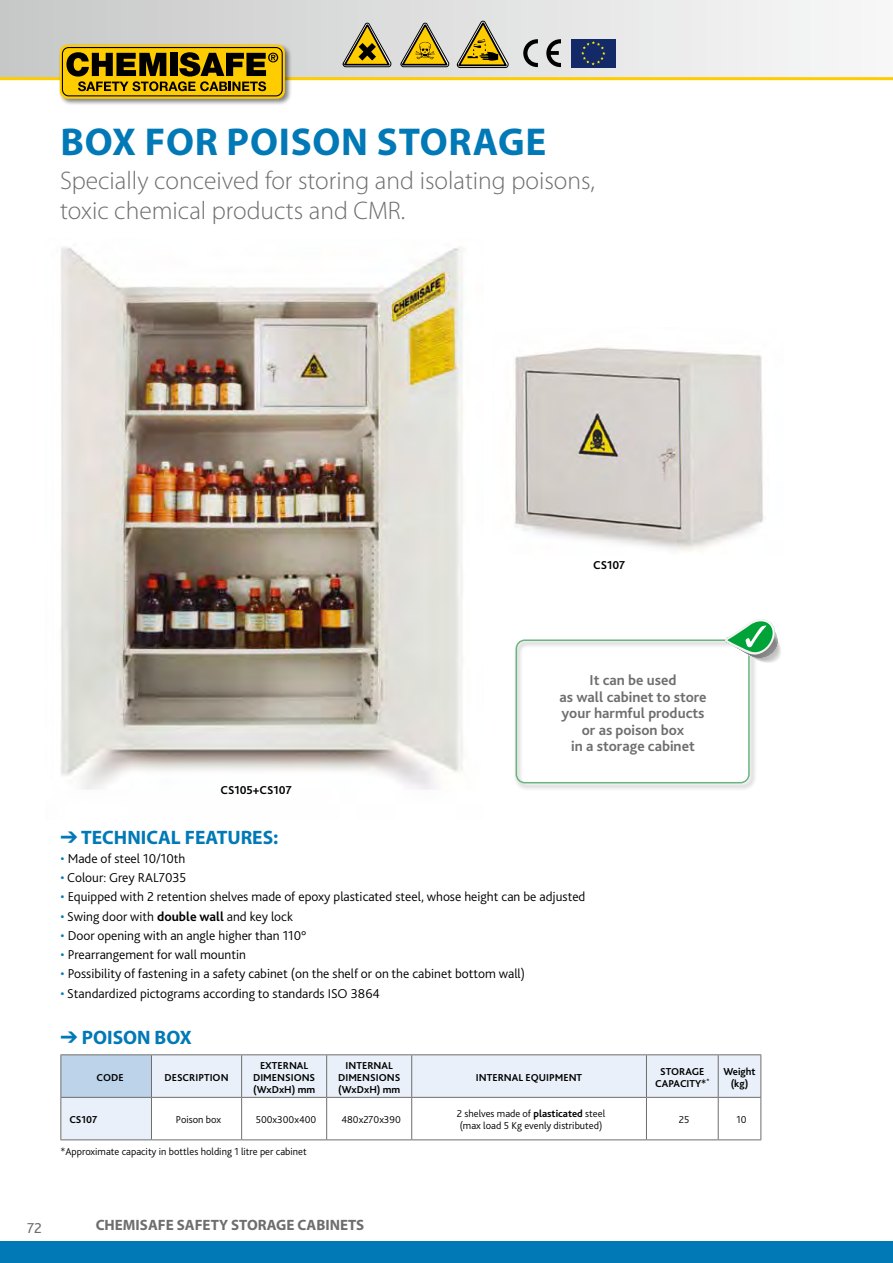
<style>
.page{position:relative;width:893px;height:1263px;background:#fff}
.page>*{position:absolute;margin:0;border:0;box-sizing:border-box;transform-origin:0 0}
.t1{font:700 39px "Myriad Pro";letter-spacing:.02em;color:#0079b6}
.t2{font:300 25.5px/30px "Myriad Pro";color:#6e6e6e}
.t3{font:700 19.5px "Myriad Pro";color:#0079b6}
.t4{font:700 15px/16.5px "Bliss 2";color:#6e6e6e;text-align:center}
.t5{font:700 15px "Myriad Pro";color:#6e6e6e}
.t6{font:15px "Bliss 2";color:#6e6e6e}
.t7{font:300 13.5px "Bliss 2";color:#000}
.t8{font:700 12px "Bliss 2";color:#000}
.t9{font:300 10.5px/12px "Bliss 2";color:#000}
.t10{font:700 10.5px/12px "Bliss 2";color:#000;text-align:center}
.s1{color:#0079b6}
.s2{font-weight:700}
</style>
<div class="page">
<div style="left:0;top:1242px;width:893px;height:21px;background:#0079b6"></div>
<svg style="left:0;top:0;width:893px;height:81px"></svg>
<div style="left:58px;top:43px;width:234px;height:63px;background:#000;opacity:.5"></div>
<div style="left:60px;top:45px;width:225px;height:54px;background:#fc0;border-radius:8px"></div>
<svg style="left:66px;top:52px;width:212px;height:39px"></svg>
<div style="left:62px;top:47px;width:221px;height:49px;border:1px solid #000;border-radius:6px"></div>
<svg style="left:400px;top:23px;width:50px;height:44px"></svg>
<svg style="left:342px;top:23px;width:50px;height:44px"></svg>
<svg style="left:457px;top:21px;width:51px;height:47px"></svg>
<svg style="left:523px;top:39px;width:15px;height:28px"></svg>
<svg style="left:546px;top:39px;width:15px;height:28px"></svg>
<div style="left:571px;top:39px;width:45px;height:28px;background:#142968"></div>
<svg style="left:581px;top:41px;width:24px;height:24px"></svg>
<img style="left:60px;top:247px;width:403px;height:543px">
<svg style="left:61px;top:1055px;width:699px;height:84px;fill:#e9f0f9"></svg>
<hr style="left:60px;top:1054px;width:91px;height:1px;background:#6e6e6e">
<hr style="left:60px;top:1055px;width:1px;height:42px;background:#6e6e6e">
<hr style="left:151px;top:1054px;width:91px;height:1px;background:#6e6e6e">
<hr style="left:151px;top:1055px;width:1px;height:42px;background:#6e6e6e">
<hr style="left:242px;top:1054px;width:85px;height:1px;background:#6e6e6e">
<hr style="left:241px;top:1055px;width:1px;height:42px;background:#6e6e6e">
<hr style="left:327px;top:1054px;width:85px;height:1px;background:#6e6e6e">
<hr style="left:326px;top:1055px;width:1px;height:42px;background:#6e6e6e">
<hr style="left:412px;top:1054px;width:234px;height:1px;background:#6e6e6e">
<hr style="left:411px;top:1055px;width:1px;height:42px;background:#6e6e6e">
<hr style="left:646px;top:1054px;width:72px;height:1px;background:#6e6e6e">
<hr style="left:646px;top:1055px;width:1px;height:42px;background:#6e6e6e">
<hr style="left:718px;top:1054px;width:43px;height:1px;background:#6e6e6e">
<hr style="left:718px;top:1055px;width:1px;height:42px;background:#6e6e6e">
<hr style="left:760px;top:1055px;width:1px;height:42px;background:#6e6e6e">
<hr style="left:60px;top:1097px;width:91px;height:1px;background:#6e6e6e">
<hr style="left:60px;top:1098px;width:1px;height:41px;background:#6e6e6e">
<hr style="left:151px;top:1097px;width:91px;height:1px;background:#6e6e6e">
<hr style="left:151px;top:1098px;width:1px;height:41px;background:#6e6e6e">
<hr style="left:242px;top:1097px;width:85px;height:1px;background:#6e6e6e">
<hr style="left:241px;top:1098px;width:1px;height:41px;background:#6e6e6e">
<hr style="left:327px;top:1097px;width:85px;height:1px;background:#6e6e6e">
<hr style="left:326px;top:1098px;width:1px;height:41px;background:#6e6e6e">
<hr style="left:412px;top:1097px;width:234px;height:1px;background:#6e6e6e">
<hr style="left:411px;top:1098px;width:1px;height:41px;background:#6e6e6e">
<hr style="left:646px;top:1097px;width:72px;height:1px;background:#6e6e6e">
<hr style="left:646px;top:1098px;width:1px;height:41px;background:#6e6e6e">
<hr style="left:718px;top:1097px;width:43px;height:1px;background:#6e6e6e">
<hr style="left:718px;top:1098px;width:1px;height:41px;background:#6e6e6e">
<hr style="left:760px;top:1098px;width:1px;height:41px;background:#6e6e6e">
<hr style="left:60px;top:1139px;width:91px;height:1px;background:#6e6e6e">
<hr style="left:151px;top:1139px;width:91px;height:1px;background:#6e6e6e">
<hr style="left:242px;top:1139px;width:85px;height:1px;background:#6e6e6e">
<hr style="left:327px;top:1139px;width:85px;height:1px;background:#6e6e6e">
<hr style="left:412px;top:1139px;width:234px;height:1px;background:#6e6e6e">
<hr style="left:646px;top:1139px;width:72px;height:1px;background:#6e6e6e">
<hr style="left:718px;top:1139px;width:43px;height:1px;background:#6e6e6e">
<img style="left:514px;top:347px;width:249px;height:204px">
<div style="left:513px;top:638px;width:244px;height:154px;background:#000;opacity:.4"></div>
<div style="left:516px;top:639px;width:234px;height:144px;border:2px solid #6ab57f;border-radius:9px"></div>
<svg style="left:725px;top:619px;width:56px;height:46px"></svg>
<h1 class="t1" style="left:60px;top:120px;width:487px">BOX FOR POISON STORAGE</h1>
<h2 class="t2" style="left:60px;top:166px;width:536px">Specially conceived for storing and isolating poisons, toxic chemical products and CMR.</h2>
<p class="t8" style="left:593px;top:558px;width:34px">CS107</p>
<p class="t8" style="left:220px;top:782px;width:73px">CS105+CS107</p>
<p class="t4" style="left:560px;top:672px;width:148px">It can be used<br>as wall cabinet to store your harmful products or as poison box<br>in a storage cabinet</p>
<h3 class="t3" style="left:61px;top:826px;width:219px">➔ TECHNICAL FEATURES:</h3>
<p class="t7" style="left:61px;top:850px;width:126px"><span class="s1">•</span> Made of steel 10/10th</p>
<p class="t7" style="left:61px;top:869px;width:127px"><span class="s1">•</span> Colour: Grey RAL7035</p>
<p class="t7" style="left:61px;top:888px;width:526px"><span class="s1">•</span> Equipped with 2 retention shelves made of epoxy plasticated steel, whose height can be adjusted</p>
<p class="t7" style="left:61px;top:908px;width:234px"><span class="s1">•</span> Swing door with <span class="s2">double wall</span> and key lock</p>
<p class="t7" style="left:61px;top:927px;width:247px"><span class="s1">•</span> Door opening with an angle higher than 110°</p>
<p class="t7" style="left:61px;top:946px;width:187px"><span class="s1">•</span> Prearrangement for wall mountin</p>
<p class="t7" style="left:61px;top:966px;width:466px"><span class="s1">•</span> Possibility of fastening in a safety cabinet (on the shelf or on the cabinet bottom wall)</p>
<p class="t7" style="left:61px;top:985px;width:321px"><span class="s1">•</span> Standardized pictograms according to standards ISO 3864</p>
<h3 class="t3" style="left:60px;top:1027px;width:133px">➔ POISON BOX</h3>
<p class="t10" style="left:97px;top:1071px;width:29px">CODE</p>
<p class="t10" style="left:164px;top:1071px;width:66px">DESCRIPTION</p>
<p class="t10" style="left:253px;top:1059px;width:64px">EXTERNAL<br>DIMENSIONS (WxDxH) mm</p>
<p class="t10" style="left:338px;top:1059px;width:64px">INTERNAL<br>DIMENSIONS (WxDxH) mm</p>
<p class="t10" style="left:476px;top:1071px;width:108px">INTERNAL EQUIPMENT</p>
<p class="t10" style="left:655px;top:1065px;width:56px">STORAGE<br>CAPACITY*<sup>*</sup></p>
<p class="t10" style="left:723px;top:1065px;width:34px">Weight (kg)</p>
<p class="t10" style="left:69px;top:1113px;width:30px">CS107</p>
<p class="t9" style="left:176px;top:1113px;width:47px">Poison box</p>
<p class="t9" style="left:256px;top:1113px;width:62px">500x300x400</p>
<p class="t9" style="left:341px;top:1113px;width:61px">480x270x390</p>
<p class="t9" style="left:457px;top:1107px;width:150px">2 shelves made of <span class="s2">plasticated</span> steel (max load 5 Kg evenly distributed)</p>
<p class="t9" style="left:679px;top:1113px;width:12px">25</p>
<p class="t9" style="left:736px;top:1113px;width:12px">10</p>
<p class="t9" style="left:60px;top:1145px;width:248px">*Approximate capacity in bottles holding 1 litre per cabinet</p>
<p class="t6" style="left:27px;top:1218px;width:16px">72</p>
<p class="t5" style="left:96px;top:1217px;width:270px">CHEMISAFE SAFETY STORAGE CABINETS</p>
</div>
